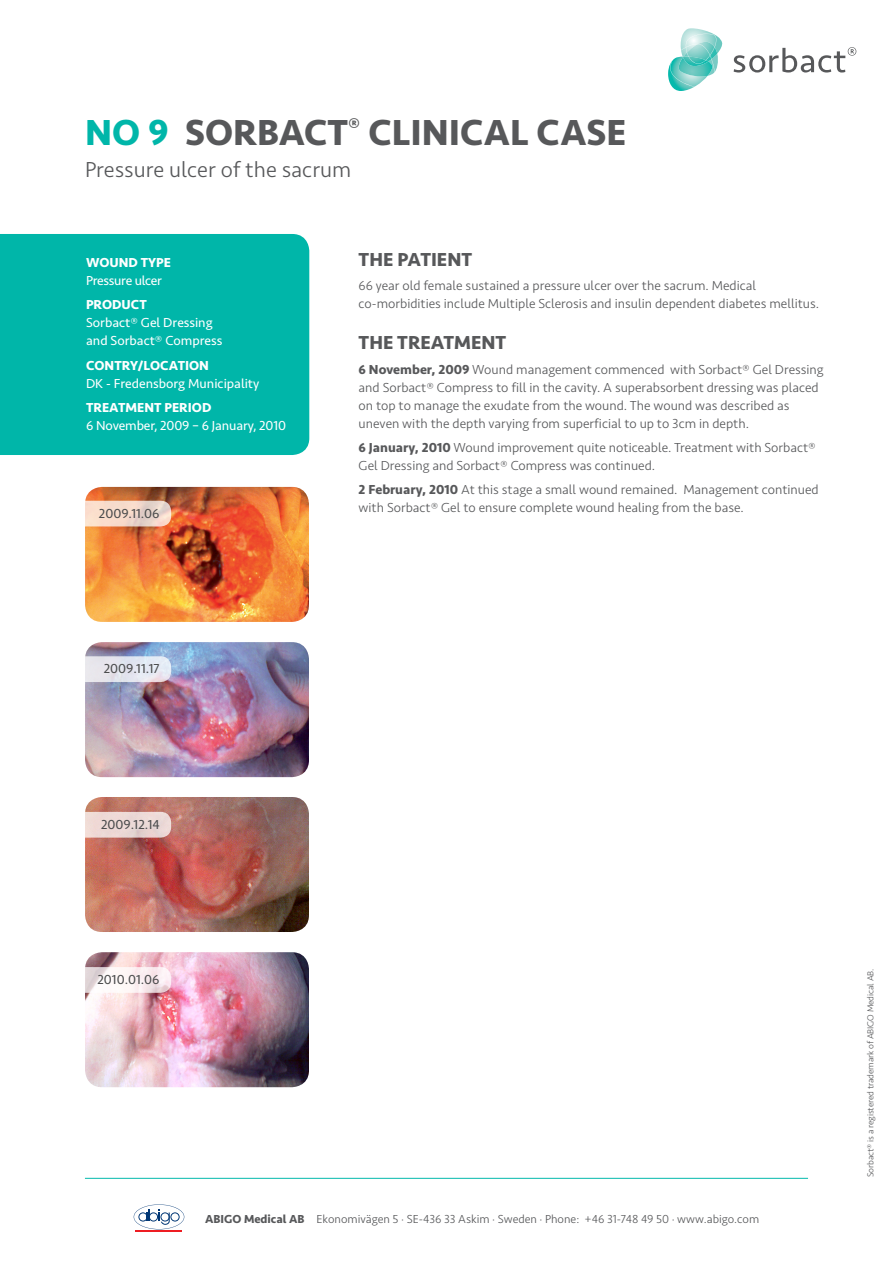
<style>
.page{position:relative;width:893px;height:1263px;background:#fff}
.page>*{position:absolute;margin:0;border:0;box-sizing:border-box;transform-origin:0 0}
.t1{font:700 37.5px "Seravek Basic";color:#57585a}
.t2{font:300 22.5px "Seravek Basic";color:#57585a}
._2_Bröd{font:700 19.5px "Seravek Basic";color:#57585a}
._2_Bröd-2{font:300 13.5px/18px "Seravek Basic";color:#57585a}
._2_Bröd-3{font:13.5px/18px "Seravek Basic";color:#fff}
._2_Bröd-4{font:13.5px "Seravek Basic";color:#4b4c4d}
._2_Bröd-5{font:13.5px/18px "Seravek Basic";letter-spacing:-.02em;color:#fff}
.t3{font:300 12px "Seravek Basic";color:#57585a}
.t4{font:300 9px "Seravek Basic";letter-spacing:-.01em;color:#57585a}
.s1{color:#00b6a9}
.s2{font-weight:700}
</style>
<div class="page">
<hr style="left:136px;top:1230px;width:46px;height:2px;background:#ee1d23">
<svg style="left:134px;top:1204px;width:50px;height:25px"></svg>
<svg style="left:734px;top:47px;width:122px;height:26px"></svg>
<svg style="left:668px;top:28px;width:55px;height:63px"></svg>
<hr style="left:85px;top:1178px;width:723px;height:1px;background:#03b9ac">
<img style="left:85px;top:487px;width:224px;height:135px">
<img style="left:85px;top:642px;width:224px;height:135px">
<img style="left:85px;top:797px;width:224px;height:135px">
<img style="left:85px;top:952px;width:224px;height:135px">
<svg style="left:85px;top:501px;width:86px;height:25px;background:#f1d7c8"></svg>
<svg style="left:85px;top:656px;width:86px;height:26px;background:#e2e4ed"></svg>
<svg style="left:85px;top:812px;width:86px;height:26px;background:#ead4d1"></svg>
<svg style="left:85px;top:967px;width:86px;height:26px"></svg>
<div style="left:0;top:234px;width:309px;height:221px;background:#00b6a9"></div>
<p class="t1" style="left:85px;top:109px;width:543px"><span class="s1">NO 9</span> SORBACT<sup>®</sup> CLINICAL CASE</p>
<p class="t2" style="left:85px;top:156px;width:268px">Pressure ulcer of the sacrum</p>
<p class="_2_Bröd-5" style="left:86px;top:253px;width:86px"><span class="s2">WOUND TYPE<br></span>Pressure ulcer</p>
<p class="_2_Bröd-3" style="left:86px;top:296px;width:138px"><span class="s2">PRODUCT<br></span>Sorbact® Gel Dressing and Sorbact® Compress</p>
<p class="_2_Bröd-3" style="left:86px;top:356px;width:175px"><span class="s2">CONTRY/LOCATION<br></span>DK - Fredensborg Municipality</p>
<p class="_2_Bröd-3" style="left:86px;top:399px;width:201px"><span class="s2">TREATMENT PERIOD<br></span>6 November, 2009 – 6 January, 2010</p>
<p class="_2_Bröd-4" style="left:99px;top:505px;width:62px">2009.11.06</p>
<p class="_2_Bröd" style="left:359px;top:247px;width:115px">THE PATIENT</p>
<p class="_2_Bröd-2" style="left:359px;top:276px;width:462px">66 year old female sustained a pressure ulcer over the sacrum. Medical co-morbidities include Multiple Sclerosis and insulin dependent diabetes mellitus.</p>
<p class="_2_Bröd" style="left:359px;top:331px;width:149px">THE TREATMENT</p>
<p class="_2_Bröd-2" style="left:359px;top:360px;width:467px"><span class="s2">6 November, 2009</span> Wound management commenced with Sorbact® Gel Dressing and Sorbact® Compress to fill in the cavity. A superabsorbent dressing was placed on top to manage the exudate from the wound. The wound was described as uneven with the depth varying from superficial to up to 3cm in depth.</p>
<p class="_2_Bröd-2" style="left:359px;top:438px;width:459px"><span class="s2">6 January, 2010</span> Wound improvement quite noticeable. Treatment with Sorbact®<br>Gel Dressing and Sorbact® Compress was continued.</p>
<p class="_2_Bröd-2" style="left:359px;top:481px;width:462px"><span class="s2">2 February, 2010</span> At this stage a small wound remained. Management continued with Sorbact® Gel to ensure complete wound healing from the base.</p>
<p class="_2_Bröd-4" style="left:104px;top:660px;width:57px">2009.11.17</p>
<p class="_2_Bröd-4" style="left:101px;top:816px;width:60px">2009.12.14</p>
<p class="_2_Bröd-4" style="left:98px;top:971px;width:64px">2010.01.06</p>
<p class="t3" style="left:205px;top:1211px;width:556px"><span class="s2">ABIGO Medical AB</span> Ekonomivägen 5 · SE-436 33 Askim · Sweden · Phone: +46 31-748 49 50 · www.abigo.com</p>
<p class="t4" style="left:865px;top:1177px;width:210px;rotate:-90deg">Sorbact® is a registered trademark of ABIGO Medical AB.</p>
</div>
